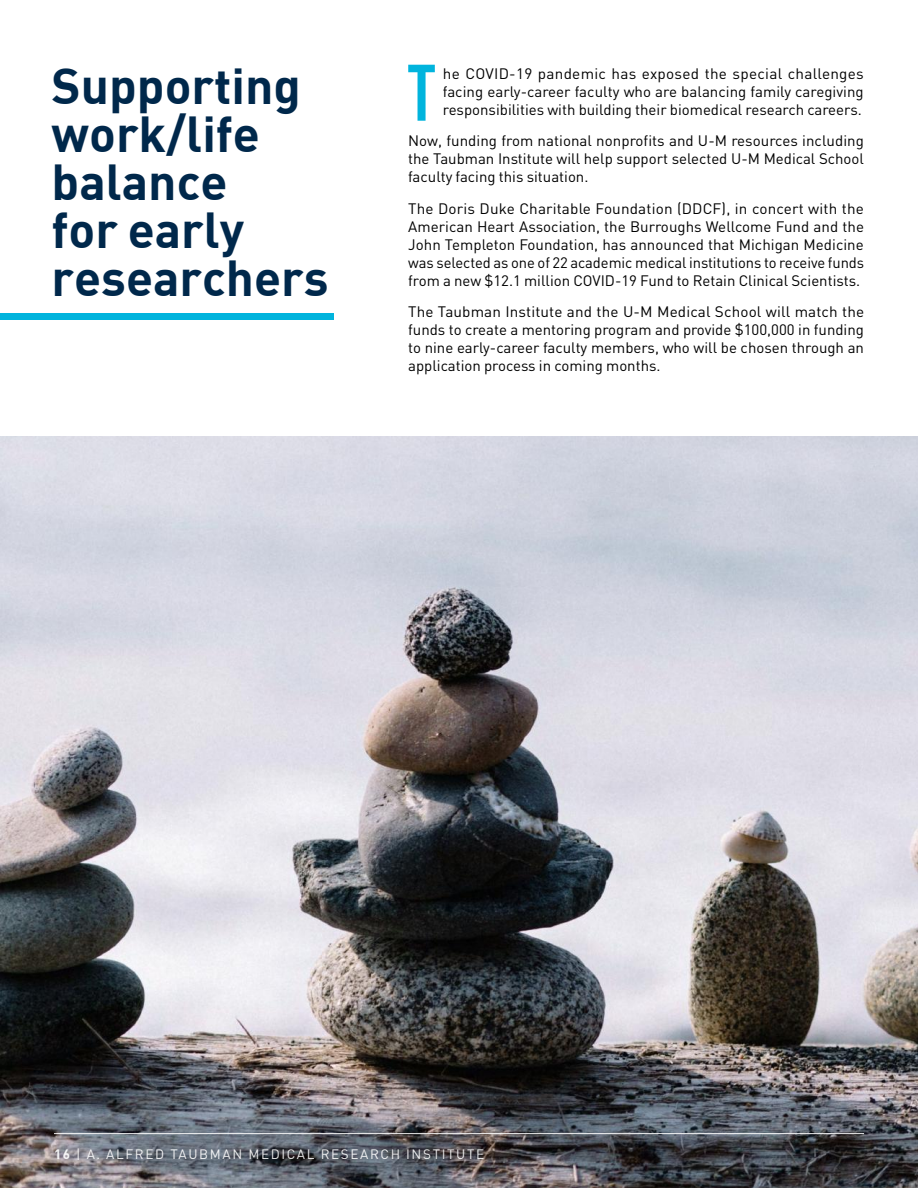
<style>
.page{position:relative;width:918px;height:1188px;background:#fff}
.page>*{position:absolute;margin:0;border:0;box-sizing:border-box;transform-origin:0 0}
.t1{font:700 78.6px "DIN Condensed";color:#01b4dd}
.t2{font:49.5px/48px "DIN Bold";color:#00284b}
.t3{font:15px/18px "DIN";color:#000;text-align:justify}
.t4{font:13.5px "DIN";letter-spacing:.12em;color:#fff}
.s1{font-weight:700}
</style>
<div class="page">
<img style="left:0;top:436px;width:918px;height:752px">
<div style="left:0;top:313px;width:334px;height:7px;background:#01b4dd"></div>
<hr style="left:54px;top:1133px;width:810px;height:1px;background:#fff">
<h2 class="t2" style="left:52px;top:60px;width:278px">Supporting work/life balance<br>for early researchers</h2>
<h1 class="t1" style="left:408px;top:40px;width:28px">T</h1>
<p class="t3" style="left:443px;top:64px;width:422px">he COVID-19 pandemic has exposed the special challenges facing early-career faculty who are balancing family caregiving responsibilities with building their biomedical research careers.</p>
<p class="t3" style="left:408px;top:132px;width:457px">Now, funding from national nonprofits and U-M resources including the Taubman Institute will help support selected U-M Medical School faculty facing this situation.</p>
<p class="t3" style="left:408px;top:199px;width:457px">The Doris Duke Charitable Foundation (DDCF), in concert with the American Heart Association, the Burroughs Wellcome Fund and the John Templeton Foundation, has announced that Michigan Medicine was selected as one of 22 academic medical institutions to receive funds from a new $12.1 million COVID-19 Fund to Retain Clinical Scientists.</p>
<p class="t3" style="left:408px;top:303px;width:457px">The Taubman Institute and the U-M Medical School will match the funds to create a mentoring program and provide $100,000 in funding to nine early-career faculty members, who will be chosen through an application process in coming months.</p>
<p class="t4" style="left:54px;top:1146px;width:432px"><span class="s1">16</span> | A. ALFRED TAUBMAN MEDICAL RESEARCH INSTITUTE</p>
</div>
